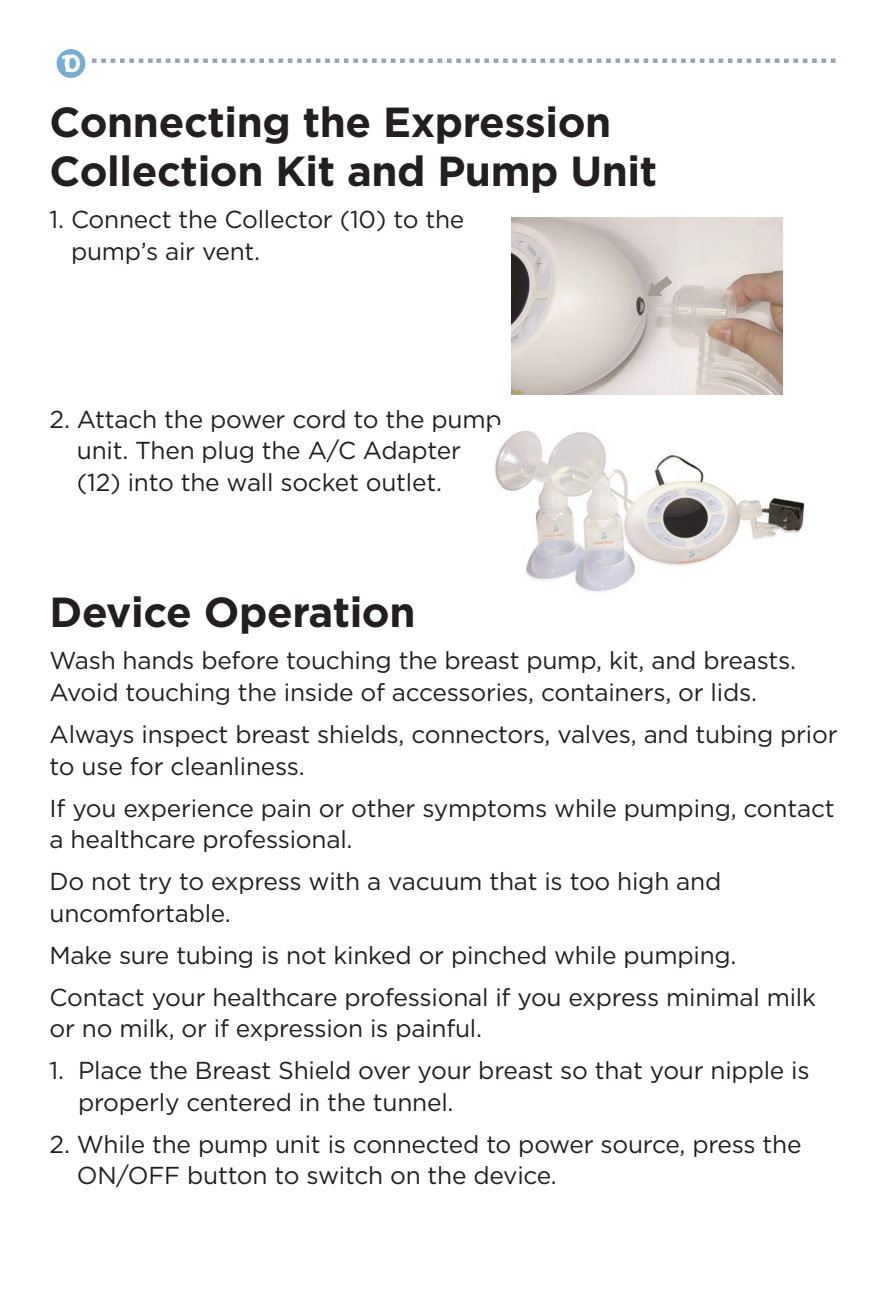
<style>
.page{position:relative;width:893px;height:1290px;background:#fff}
.page>*{position:absolute;margin:0;border:0;box-sizing:border-box;transform-origin:0 0}
.t1{font:700 42px/49px "Gotham";letter-spacing:-.01em;color:#231f20}
.t2{font:24.5px/31.5px "Gotham";letter-spacing:-.01em;color:#231f20}
.t3{font:700 24.5px "Gotham";color:#fff}
</style>
<div class="page">
<svg style="left:92px;top:59px;width:743px;height:4px"></svg>
<div style="left:57px;top:49px;width:28px;height:29px;background:#73aed4;border-radius:50%"></div>
<img style="left:512px;top:217px;width:270px;height:178px">
<img style="left:495px;top:430px;width:310px;height:162px">
<p class="t3" style="left:61px;top:47px;width:21px">10</p>
<h1 class="t1" style="left:50px;top:98px;width:609px">Connecting the Expression<br>Collection Kit and Pump Unit</h1>
<p class="t2" style="left:71px;top:203px;width:395px;text-indent:-21px">1. Connect the Collector (10) to the pump’s air vent.</p>
<p class="t2" style="left:77px;top:403px;width:426px;text-indent:-27px">2. Attach the power cord to the pump unit. Then plug the A/C Adapter (12) into the wall socket outlet.</p>
<h1 class="t1" style="left:50px;top:588px;width:367px">Device Operation</h1>
<p class="t2" style="left:50px;top:644px;width:748px">Wash hands before touching the breast pump, kit, and breasts.<br>Avoid touching the inside of accessories, containers, or lids.</p>
<p class="t2" style="left:50px;top:718px;width:790px">Always inspect breast shields, connectors, valves, and tubing prior to use for cleanliness.</p>
<p class="t2" style="left:50px;top:791px;width:786px">If you experience pain or other symptoms while pumping, contact a healthcare professional.</p>
<p class="t2" style="left:50px;top:865px;width:673px">Do not try to express with a vacuum that is too high and uncomfortable.</p>
<p class="t2" style="left:50px;top:933px;width:768px;line-height:42px">Make sure tubing is not kinked or pinched while pumping.<br>Contact your healthcare professional if you express minimal milk</p>
<p class="t2" style="left:50px;top:1012px;width:434px">or no milk, or if expression is painful.</p>
<p class="t2" style="left:78px;top:1054px;width:733px;text-indent:-28px">1. Place the Breast Shield over your breast so that your nipple is properly centered in the tunnel.</p>
<p class="t2" style="left:77px;top:1127px;width:726px;text-indent:-27px">2. While the pump unit is connected to power source, press the<br>ON/OFF button to switch on the device.</p>
</div>
